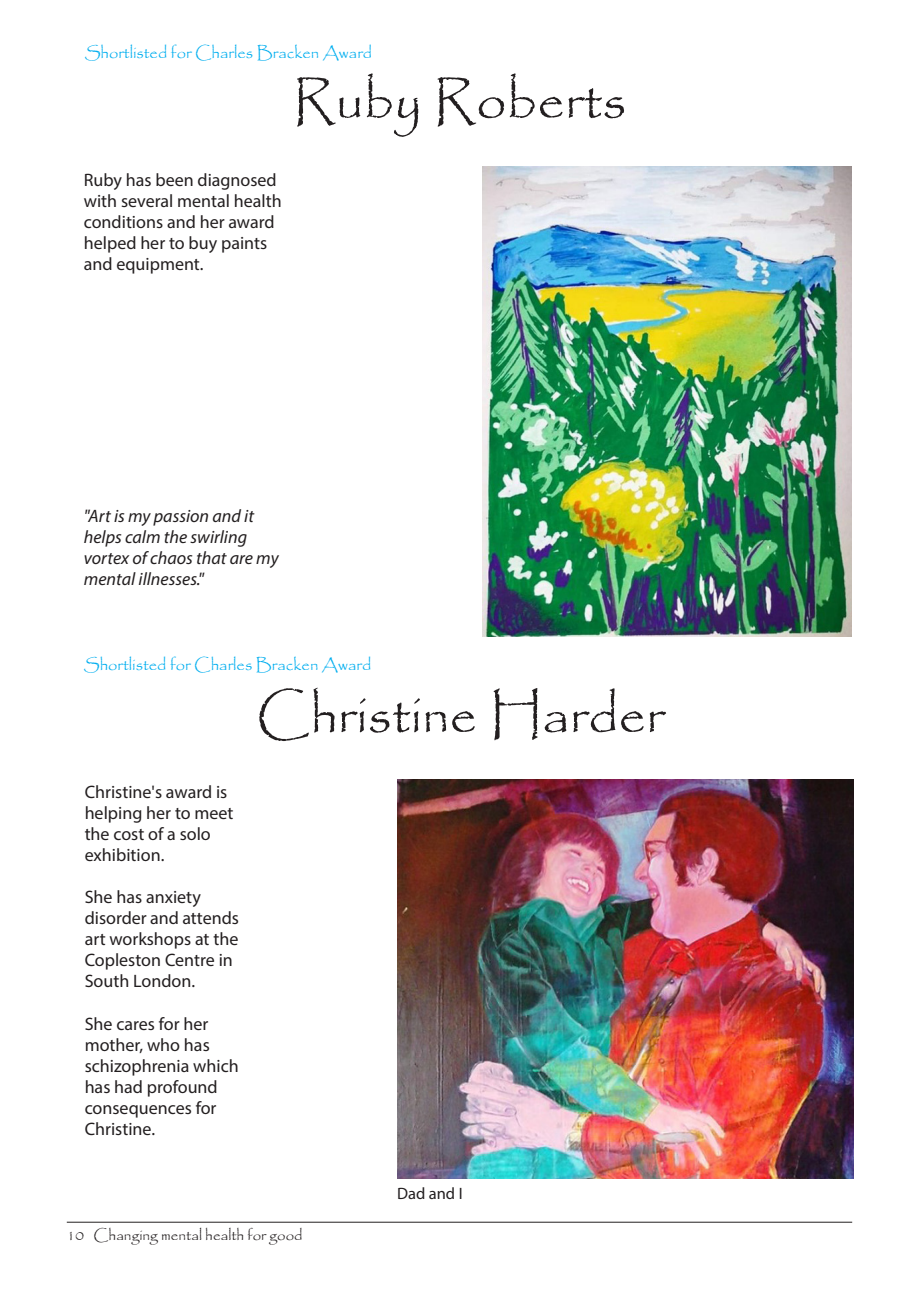
<style>
.page{position:relative;width:919px;height:1289px;background:#fff}
.page>*{position:absolute;margin:0;border:0;box-sizing:border-box;transform-origin:0 0}
.t1{font:54px "Papyrus";color:#231f20}
.t2{font:18px/21px "Myriad Pro";color:#231f20}
.t3{font:italic 18px/21px "Myriad Pro";color:#231f20}
.t4{font:16.5px "Papyrus";color:#00aeef}
.t5{font:16.5px "Myriad Pro";color:#231f20}
.t6{font:15px "Papyrus";color:#231f20}
</style>
<div class="page">
<hr style="left:67px;top:1221px;width:785px;height:1px;background:#231f20">
<img style="left:397px;top:779px;width:456px;height:398px">
<img style="left:482px;top:166px;width:369px;height:470px">
<p class="t4" style="left:85px;top:43px;width:289px">Shortlisted for Charles Bracken Award</p>
<p class="t2" style="left:84px;top:169px;width:199px">Ruby has been diagnosed with several mental health conditions and her award helped her to buy paints and equipment.</p>
<p class="t1" style="left:293px;top:68px;width:335px">Ruby Roberts</p>
<p class="t3" style="left:84px;top:505px;width:196px">"Art is my passion and it helps calm the swirling vortex of chaos that are my mental illnesses."</p>
<p class="t4" style="left:84px;top:654px;width:289px">Shortlisted for Charles Bracken Award</p>
<p class="t2" style="left:85px;top:781px;width:150px">Christine's award is helping her to meet the cost of a solo exhibition.</p>
<p class="t2" style="left:85px;top:886px;width:156px">She has anxiety disorder and attends art workshops at the<br>Copleston Centre in<br>South London.</p>
<p class="t2" style="left:85px;top:1012px;width:156px">She cares for her mother, who has schizophrenia which has had profound consequences for<br>Christine.</p>
<p class="t1" style="left:256px;top:682px;width:410px">Christine Harder</p>
<p class="t5" style="left:397px;top:1182px;width:67px">Dad and I</p>
<p class="t6" style="left:67px;top:1225px;width:237px">10 Changing mental health for good</p>
</div>
